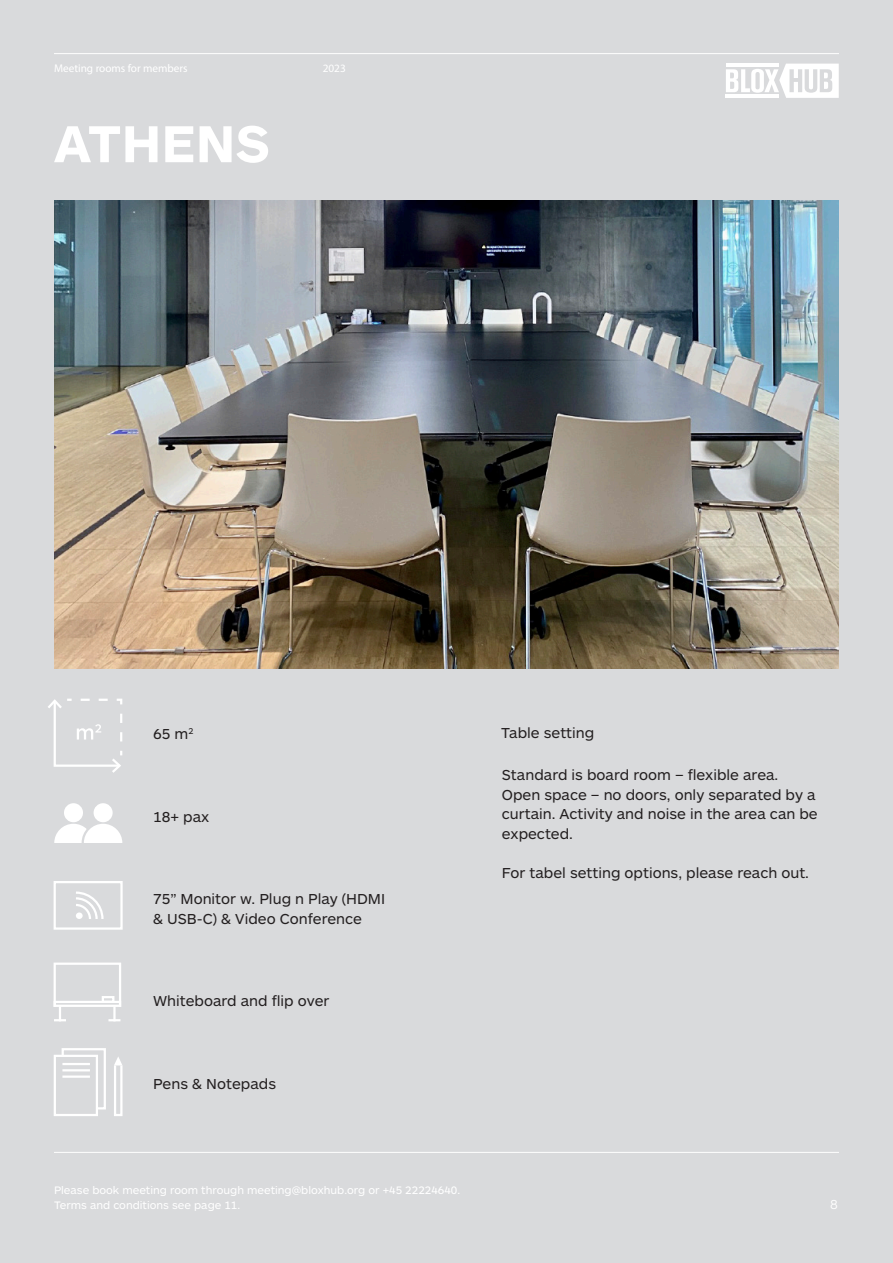
<style>
.page{position:relative;width:893px;height:1263px;background:#d9dadc}
.page>*{position:absolute;margin:0;border:0;box-sizing:border-box;transform-origin:0 0}
.t1{font:700 54px "ARS Maquette";color:#fff}
.t2{font:15px/19.5px "ARS Maquette";color:#231f20}
.t3{font:300 13.5px "ARS Maquette";color:#fff}
.t4{font:11.25px/15px "ARS Maquette";color:#fff}
.t5{font:11.25px "Myriad Pro";color:#fff}
</style>
<div class="page">
<hr style="left:54px;top:53px;width:785px;height:1px;background:#fff">
<svg style="left:726px;top:64px;width:113px;height:34px"></svg>
<hr style="left:54px;top:1152px;width:785px;height:1px;background:#fff">
<img style="left:54px;top:201px;width:785px;height:468px">
<svg style="left:48px;top:698px;width:75px;height:75px"></svg>
<svg style="left:54px;top:820px;width:69px;height:23px"></svg>
<div style="left:64px;top:803px;width:19px;height:19px;background:#fff;border-radius:50%"></div>
<div style="left:94px;top:803px;width:19px;height:19px;background:#fff;border-radius:50%"></div>
<div style="left:54px;top:881px;width:69px;height:49px;border:2px solid #fff"></div>
<div style="left:62px;top:1048px;width:44px;height:61px;background:#d9dadc;border:2px solid #fff"></div>
<div style="left:54px;top:962px;width:67px;height:45px;background:#d9dadc;border:2px solid #fff"></div>
<div style="left:54px;top:1055px;width:44px;height:61px;background:#d9dadc;border:2px solid #fff"></div>
<hr style="left:62px;top:1063px;width:28px;height:2px;background:#fff">
<hr style="left:62px;top:1069px;width:28px;height:2px;background:#fff">
<hr style="left:62px;top:1075px;width:28px;height:3px;background:#fff">
<div style="left:114px;top:1064px;width:9px;height:52px;background:#d9dadc;border:2px solid #fff"></div>
<svg style="left:114px;top:1057px;width:9px;height:9px"></svg>
<svg style="left:76px;top:891px;width:28px;height:28px"></svg>
<svg style="left:54px;top:1008px;width:12px;height:13px"></svg>
<hr style="left:113px;top:1006px;width:3px;height:15px;background:#fff">
<svg style="left:108px;top:1019px;width:12px;height:2px"></svg>
<div style="left:54px;top:1001px;width:67px;height:7px;border:2px solid #fff"></div>
<div style="left:102px;top:996px;width:12px;height:7px;border:2px solid #fff"></div>
<p class="t5" style="left:54px;top:61px;width:135px">Meeting rooms for members</p>
<p class="t5" style="left:323px;top:61px;width:25px">2023</p>
<p class="t1" style="left:54px;top:108px;width:217px">ATHENS</p>
<p class="t2" style="left:153px;top:723px;width:42px">65 m<sup>2</sup></p>
<p class="t2" style="left:153px;top:806px;width:58px">18+ pax</p>
<p class="t2" style="left:153px;top:888px;width:234px">75” Monitor w. Plug n Play (HDMI &amp; USB-C) &amp; Video Conference</p>
<p class="t2" style="left:153px;top:990px;width:178px">Whiteboard and flip over</p>
<p class="t2" style="left:153px;top:1073px;width:125px">Pens &amp; Notepads</p>
<p class="t4" style="left:54px;top:1182px;width:408px">Please book meeting room through meeting@bloxhub.org or +45 22224640.<br>Terms and conditions see page 11.</p>
<p class="t2" style="left:501px;top:722px;width:95px">Table setting</p>
<p class="t2" style="left:502px;top:764px;width:278px">Standard is board room – flexible area.</p>
<p class="t2" style="left:502px;top:784px;width:317px">Open space – no doors, only separated by a curtain. Activity and noise in the area can be expected.</p>
<p class="t2" style="left:502px;top:862px;width:309px">For tabel setting options, please reach out.</p>
<p class="t3" style="left:830px;top:1195px;width:9px">8</p>
</div>
